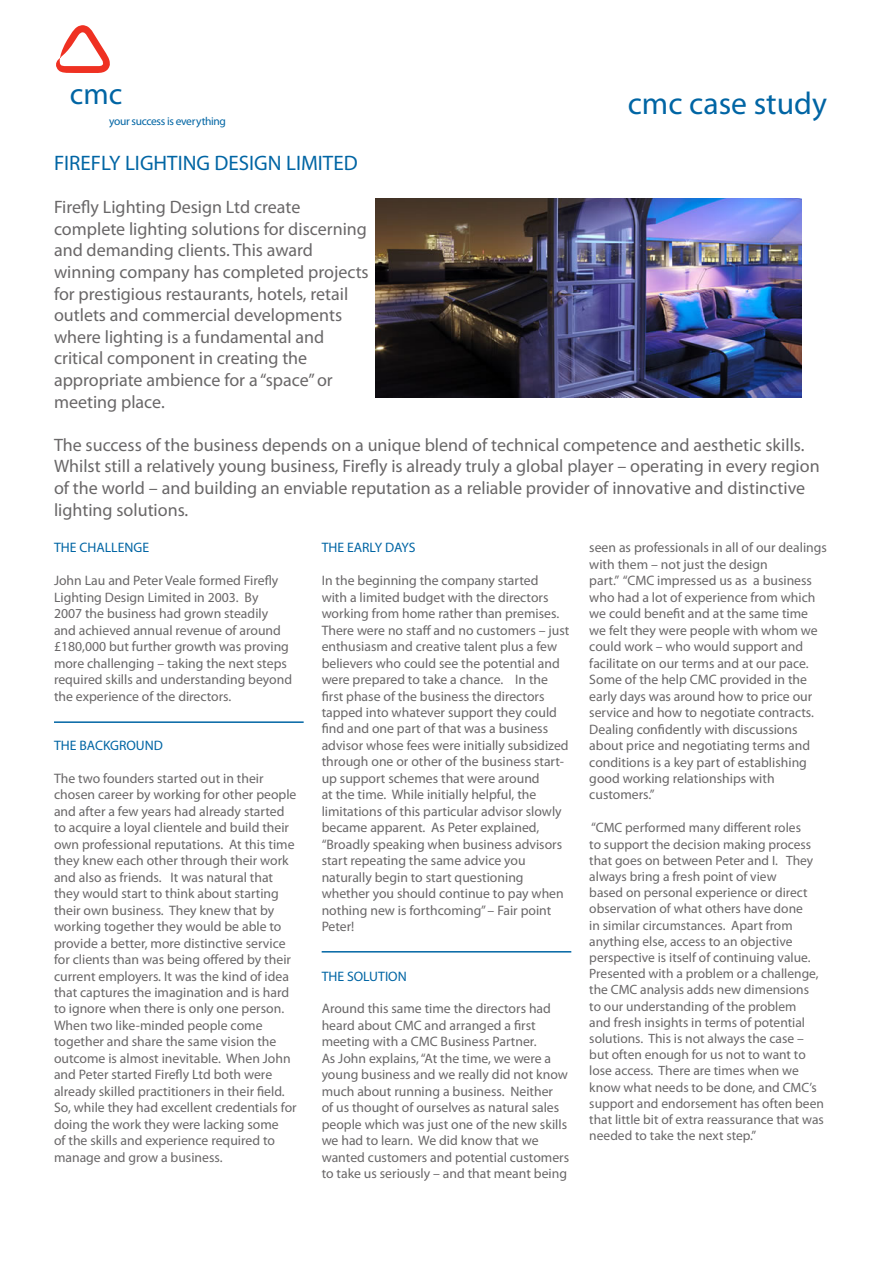
<style>
.page{position:relative;width:893px;height:1263px;background:#fff}
.page>*{position:absolute;margin:0;border:0;box-sizing:border-box;transform-origin:0 0}
.t1{font:31.65px "Myriad Pro";color:#0065a4}
.t2{font:30.3px "Myriad Pro";color:#0065a4}
.t3{font:21px "Myriad Pro";color:#0065a4}
.t4{font:18px/21.6px "Myriad Pro";color:#696768}
.t5{font:13.65px/16.5px "Myriad Pro";color:#696768}
.t6{font:13.65px "Myriad Pro";color:#0065a4}
.t7{font:13.5px/16.2px "Myriad Pro";color:#696768}
.t8{font:11.55px "Myriad Pro";letter-spacing:-.03em;color:#0065a4}
.s1{font-size:13.65px}
</style>
<div class="page">
<svg style="left:56px;top:25px;width:54px;height:48px"></svg>
<img style="left:375px;top:198px;width:426px;height:200px">
<hr style="left:322px;top:951px;width:249px;height:1px;background:#0065a4">
<hr style="left:54px;top:721px;width:250px;height:2px;background:#0065a4">
<p class="t2" style="left:70px;top:76px;width:54px">cmc</p>
<p class="t8" style="left:109px;top:114px;width:118px">your success is everything</p>
<p class="t1" style="left:628px;top:84px;width:201px">cmc case study</p>
<p class="t3" style="left:54px;top:150px;width:305px">FIREFLY LIGHTING DESIGN LIMITED</p>
<p class="t4" style="left:54px;top:196px;width:316px">Firefly Lighting Design Ltd create complete lighting solutions for discerning and demanding clients. This award winning company has completed projects for prestigious restaurants, hotels, retail outlets and commercial developments where lighting is a fundamental and critical component in creating the appropriate ambience for a “space” or meeting place.</p>
<p class="t4" style="left:54px;top:434px;width:767px">The success of the business depends on a unique blend of technical competence and aesthetic skills.<br>Whilst still a relatively young business, Firefly is already truly a global player – operating in every region of the world – and building an enviable reputation as a reliable provider of innovative and distinctive lighting solutions.</p>
<p class="t6" style="left:54px;top:539px;width:97px">THE CHALLENGE</p>
<p class="t5" style="left:54px;top:572px;width:240px">John Lau and Peter Veale formed Firefly Lighting Design Limited in 2003. By<br>2007 the business had grown steadily and achieved annual revenue of around £180,000 but further growth was proving more challenging – taking the next steps required skills and understanding beyond the experience of the directors.</p>
<p class="t6" style="left:54px;top:737px;width:111px">THE BACKGROUND</p>
<p class="t5" style="left:54px;top:770px;width:244px">The two founders started out in their chosen career by working for other people and after a few years had already started to acquire a loyal clientele and build their own professional reputations. At this time they knew each other through their work and also as friends. It was natural that they would start to think about starting their own business. They knew that by working together they would be able to provide a better, more distinctive service for clients than was being offered by their current employers. It was the kind of idea that captures the imagination and is hard to ignore when there is only one person.<br>When two like-minded people come together and share the same vision the outcome is almost inevitable. When John and Peter started Firefly Ltd both were already skilled practitioners in their field.<br>So, while they had excellent credentials for doing the work they were lacking some<br>of the skills and experience required to manage and grow a business.</p>
<p class="t6" style="left:322px;top:539px;width:95px">THE EARLY DAYS</p>
<p class="t5" style="left:322px;top:572px;width:249px">In the beginning the company started<br>with a limited budget with the directors working from home rather than premises.<br>There were no staff and no customers – just enthusiasm and creative talent plus a few believers who could see the potential and were prepared to take a chance. In the first phase of the business the directors tapped into whatever support they could find and one part of that was a business advisor whose fees were initially subsidized through one or other of the business start&shy;up support schemes that were around<br>at the time. While initially helpful, the limitations of this particular advisor slowly became apparent. As Peter explained, “Broadly speaking when business advisors start repeating the same advice you naturally begin to start questioning whether you should continue to pay when nothing new is forthcoming” – Fair point Peter!</p>
<p class="t6" style="left:322px;top:967px;width:87px">THE SOLUTION</p>
<p class="t5" style="left:322px;top:1000px;width:231px">Around this same time the directors had heard about CMC and arranged a first</p>
<p class="t5" style="left:322px;top:1033px;width:248px">meeting with a CMC Business Partner.<br>As John explains, “At the time, we were a young business and we really did not know much about running a business. Neither of us thought of ourselves as natural sales people which was just one of the new skills we had to learn. We did know that we</p>
<p class="t5" style="left:322px;top:1149px;width:249px">wanted customers and potential customers to take us seriously – and that meant being</p>
<p class="t5" style="left:589px;top:539px;width:239px">seen as professionals in all of our dealings</p>
<p class="t5" style="left:589px;top:556px;width:180px">with them – not just the design</p>
<p class="t5" style="left:589px;top:572px;width:230px">part.” ‘‘CMC impressed us as a business who had a lot of experience from which we could benefit and at the same time we felt they were people with whom we could work – who would support and facilitate on our terms and at our pace.<br>Some of the help CMC provided in the early days was around how to price our service and how to negotiate contracts.<br>Dealing confidently with discussions about price and negotiating terms and conditions is a key part of establishing good working relationships with customers.’’</p>
<p class="t7" style="left:589px;top:819px;width:236px"><span class="s1">‘‘C</span>MC performed many different roles<br>to support the decision making process that goes on between Peter and I. They always bring a fresh point of view<br>based on personal experience or direct observation of what others have done<br>in similar circumstances. Apart from anything else, access to an objective perspective is itself of continuing value.<br>Presented with a problem or a challenge, the CMC analysis adds new dimensions to our understanding of the problem<br>and fresh insights in terms of potential solutions. This is not always the case – but often enough for us not to want to lose access. There are times when we know what needs to be done, and CMC’s support and endorsement has often been that little bit of extra reassurance that was needed to take the next step.’’</p>
</div>
